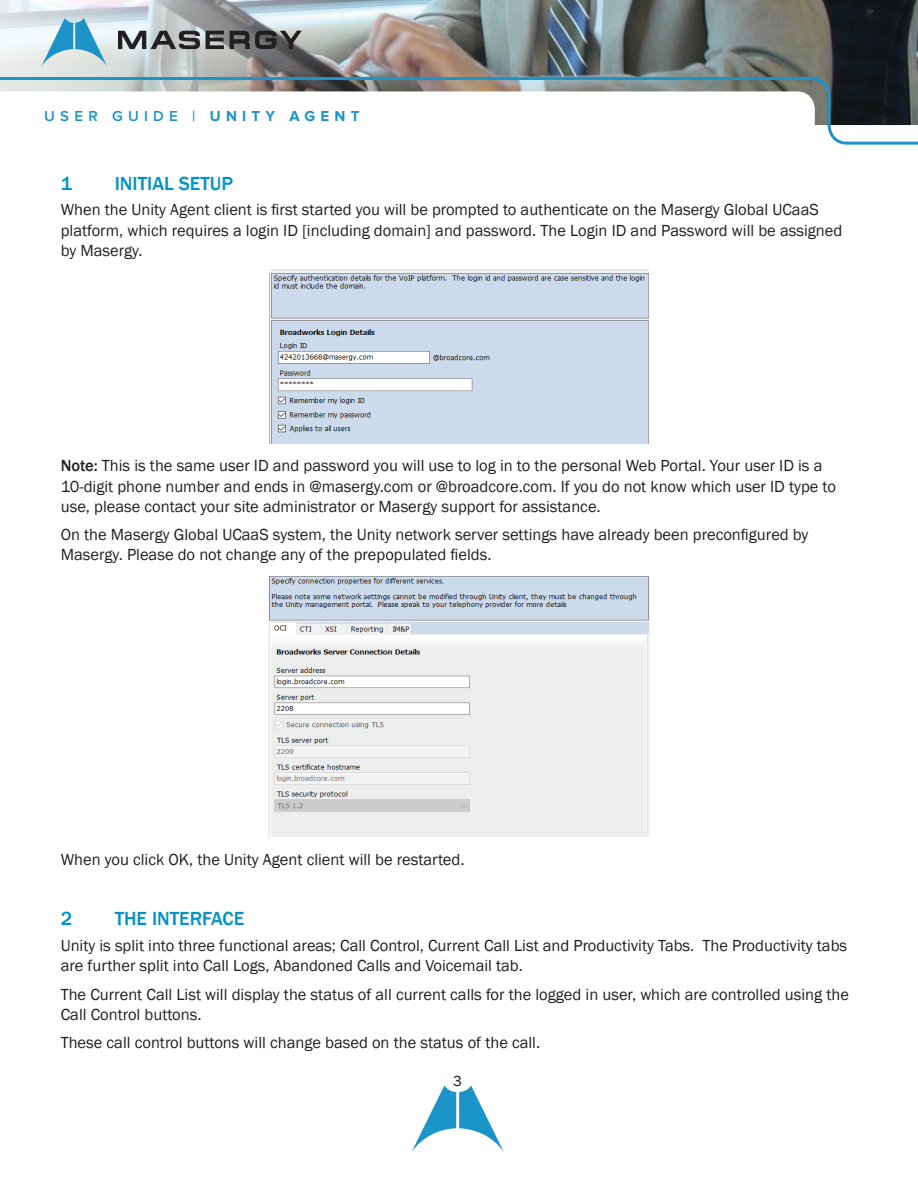
<style>
.page{position:relative;width:918px;height:1188px;background:#fff}
.page>*{position:absolute;margin:0;border:0;box-sizing:border-box;transform-origin:0 0}
.t1{font:500 19.5px "Franklin Gothic";color:#0093c8}
.t2{font:16.5px/20.2px "Franklin Gothic";color:#231f20}
.t3{font:600 15px "Proxima Nova";letter-spacing:.35em;color:#1c94c8}
.t4{font:15px "Franklin Gothic";color:#231f20}
.s1{font-weight:700}
.s2{font-weight:500}
</style>
<div class="page">
<svg style="left:412px;top:1086px;width:92px;height:66px"></svg>
<img style="left:0;top:0;width:918px;height:76px">
<svg style="left:0;top:76px;width:918px;height:69px"></svg>
<svg style="left:41px;top:18px;width:66px;height:49px;background:#9dccde"></svg>
<svg style="left:118px;top:31px;width:82px;height:18px"></svg>
<svg style="left:206px;top:31px;width:18px;height:18px"></svg>
<svg style="left:230px;top:31px;width:72px;height:18px"></svg>
<img style="left:270px;top:270px;width:378px;height:173px">
<img style="left:268px;top:577px;width:382px;height:259px">
<p class="t3" style="left:44px;top:107px;width:317px">USER GUIDE | <span class="s1">UNITY AGENT</span></p>
<p class="t1" style="left:61px;top:171px;width:13px">1</p>
<p class="t1" style="left:115px;top:171px;width:120px">INITIAL SETUP</p>
<p class="t2" style="left:61px;top:200px;width:783px">When the Unity Agent client is first started you will be prompted to authenticate on the Masergy Global UCaaS platform, which requires a login ID [including domain] and password. The Login ID and Password will be assigned by Masergy.</p>
<p class="t2" style="left:61px;top:456px;width:777px"><span class="s2">Note:</span> This is the same user ID and password you will use to log in to the personal Web Portal. Your user ID is a<br>10-digit phone number and ends in @masergy.com or @broadcore.com. If you do not know which user ID type to use, please contact your site administrator or Masergy support for assistance.</p>
<p class="t2" style="left:61px;top:525px;width:749px">On the Masergy Global UCaaS system, the Unity network server settings have already been preconfigured by<br>Masergy. Please do not change any of the prepopulated fields.</p>
<p class="t2" style="left:61px;top:850px;width:405px">When you click OK, the Unity Agent client will be restarted.</p>
<p class="t1" style="left:61px;top:907px;width:13px">2</p>
<p class="t1" style="left:115px;top:907px;width:131px">THE INTERFACE</p>
<p class="t2" style="left:61px;top:936px;width:788px">Unity is split into three functional areas; Call Control, Current Call List and Productivity Tabs. The Productivity tabs are further split into Call Logs, Abandoned Calls and Voicemail tab.</p>
<p class="t2" style="left:61px;top:984px;width:790px">The Current Call List will display the status of all current calls for the logged in user, which are controlled using the<br>Call Control buttons.</p>
<p class="t2" style="left:61px;top:1033px;width:481px">These call control buttons will change based on the status of the call.</p>
<p class="t4" style="left:453px;top:1071px;width:10px">3</p>
</div>
